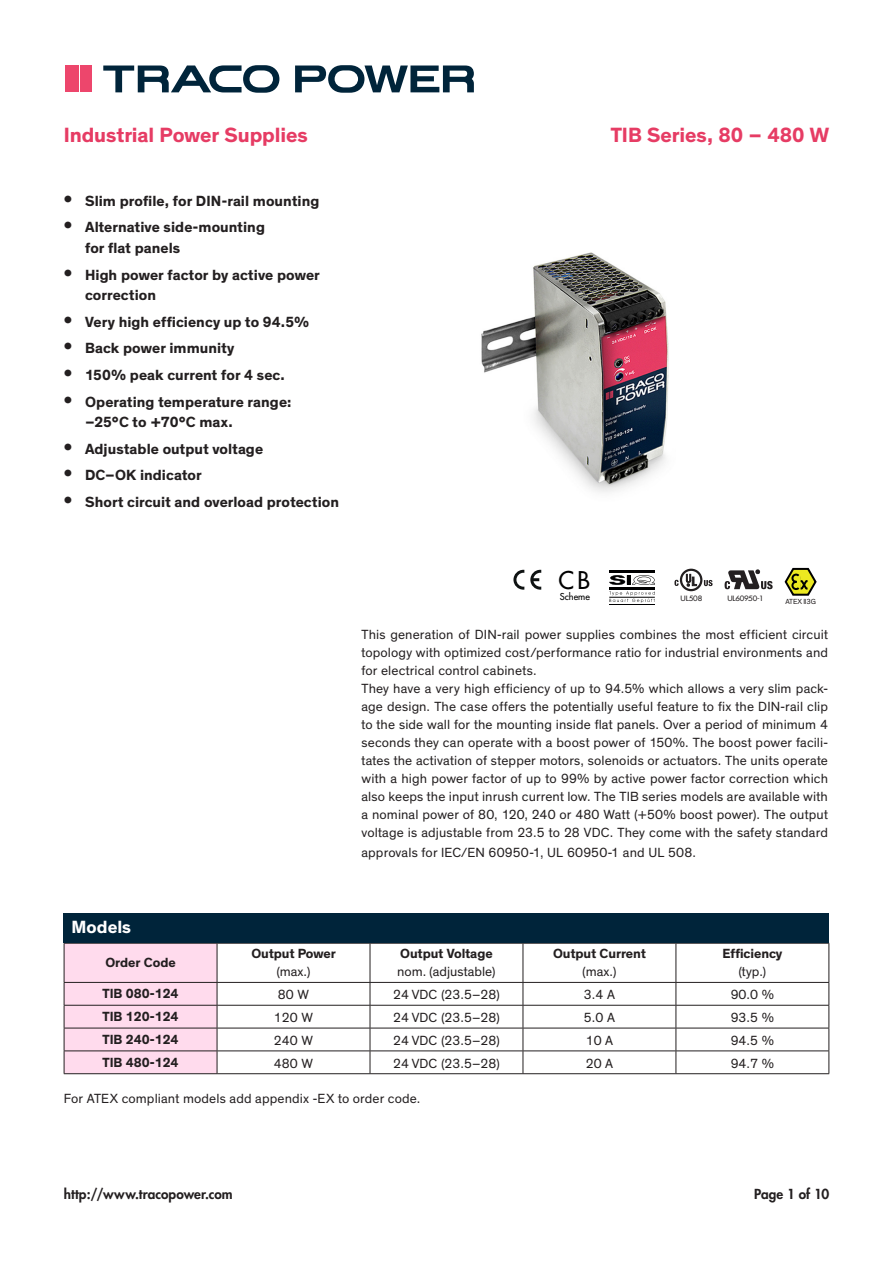
<style>
.page{position:relative;width:893px;height:1263px;background:#fff}
.page>*{position:absolute;margin:0;border:0;box-sizing:border-box;transform-origin:0 0}
.t1{font:23.85px "Futura";color:#000}
.t2{font:700 21px "Theinhardt";letter-spacing:-.005em;color:#e63c64}
.t3{font:700 18px "Theinhardt";color:#fff}
.Features_Heavy{font:700 15px/20.2px "Theinhardt";letter-spacing:.005em;color:#231f20}
.Text_medium{font:13.5px/18px "Theinhardt";letter-spacing:.01em;color:#231f20;text-align:justify}
.Tabelle_Heavy{font:13.5px "Theinhardt";color:#231f20}
.Tabelle_Heavy-2{font:700 13.5px "Theinhardt";color:#231f20}
.Text_light{font:13.5px "Theinhardt";letter-spacing:.01em;color:#231f20}
.t4{font:800 13.5px "Futura";letter-spacing:.005em;color:#231f20}
.t5{font:9.3px "Futura";color:#000}
.Text_light-2{font:7.5px "Theinhardt";letter-spacing:-.03em;color:#231f20}
.t6{font:7.2px "Futura";letter-spacing:-.015em;color:#231f20;scale:1.11 1}
.s1{font-size:21px}
</style>
<div class="page">
<svg style="left:103px;top:65px;width:176px;height:28px"></svg>
<svg style="left:295px;top:65px;width:179px;height:28px"></svg>
<div style="left:65px;top:66px;width:11px;height:26px;background:#ed466c"></div>
<div style="left:80px;top:66px;width:12px;height:26px;background:#ed466c"></div>
<svg style="left:78px;top:66px;width:1px;height:26px"></svg>
<hr style="left:217px;top:943px;width:153px;height:1px;background:#231f20">
<hr style="left:217px;top:982px;width:153px;height:1px;background:#231f20">
<hr style="left:370px;top:982px;width:153px;height:1px;background:#231f20">
<hr style="left:523px;top:982px;width:153px;height:1px;background:#231f20">
<hr style="left:676px;top:982px;width:153px;height:1px;background:#231f20">
<hr style="left:217px;top:1005px;width:153px;height:1px;background:#231f20">
<hr style="left:370px;top:1005px;width:153px;height:1px;background:#231f20">
<hr style="left:523px;top:1005px;width:153px;height:1px;background:#231f20">
<hr style="left:676px;top:1005px;width:153px;height:1px;background:#231f20">
<hr style="left:217px;top:1028px;width:153px;height:1px;background:#231f20">
<hr style="left:370px;top:1028px;width:153px;height:1px;background:#231f20">
<hr style="left:523px;top:1028px;width:153px;height:1px;background:#231f20">
<hr style="left:676px;top:1028px;width:153px;height:1px;background:#231f20">
<hr style="left:217px;top:1073px;width:153px;height:1px;background:#231f20">
<hr style="left:370px;top:1073px;width:153px;height:1px;background:#231f20">
<hr style="left:523px;top:1073px;width:153px;height:1px;background:#231f20">
<hr style="left:676px;top:1073px;width:153px;height:1px;background:#231f20">
<hr style="left:370px;top:943px;width:153px;height:1px;background:#231f20">
<hr style="left:370px;top:943px;width:1px;height:39px;background:#231f20">
<hr style="left:523px;top:943px;width:153px;height:1px;background:#231f20">
<hr style="left:523px;top:943px;width:1px;height:39px;background:#231f20">
<hr style="left:676px;top:943px;width:153px;height:1px;background:#231f20">
<hr style="left:676px;top:943px;width:1px;height:39px;background:#231f20">
<hr style="left:829px;top:943px;width:1px;height:39px;background:#231f20">
<svg style="left:523px;top:983px;width:1px;height:90px"></svg>
<svg style="left:676px;top:983px;width:1px;height:90px"></svg>
<svg style="left:829px;top:983px;width:1px;height:90px"></svg>
<svg style="left:64px;top:943px;width:154px;height:131px"></svg>
<svg style="left:370px;top:983px;width:1px;height:90px"></svg>
<hr style="left:64px;top:1050px;width:153px;height:1px;background:#231f20">
<hr style="left:217px;top:1050px;width:153px;height:1px;background:#231f20">
<hr style="left:370px;top:1050px;width:153px;height:1px;background:#231f20">
<hr style="left:523px;top:1050px;width:153px;height:1px;background:#231f20">
<hr style="left:676px;top:1050px;width:153px;height:1px;background:#231f20">
<div style="left:64px;top:913px;width:765px;height:30px;background:#00243a"></div>
<div style="left:680px;top:569px;width:22px;height:22px;border:2px solid #231f20;border-radius:50%"></div>
<svg style="left:704px;top:580px;width:9px;height:6px"></svg>
<svg style="left:674px;top:580px;width:5px;height:6px"></svg>
<svg style="left:686px;top:574px;width:11px;height:12px"></svg>
<hr style="left:609px;top:604px;width:46px;height:1px;background:#000001">
<hr style="left:609px;top:587px;width:46px;height:3px;background:#000001">
<hr style="left:609px;top:570px;width:46px;height:3px;background:#000001">
<svg style="left:609px;top:575px;width:46px;height:10px"></svg>
<svg style="left:609px;top:591px;width:46px;height:12px"></svg>
<svg style="left:513px;top:570px;width:11px;height:20px"></svg>
<svg style="left:530px;top:570px;width:11px;height:20px"></svg>
<svg style="left:725px;top:570px;width:48px;height:19px"></svg>
<img style="left:481px;top:252px;width:188px;height:240px">
<svg style="left:785px;top:568px;width:32px;height:28px"></svg>
<h2 class="t2" style="left:64px;top:122px;width:246px">Industrial Power Supplies</h2>
<h2 class="t2" style="left:611px;top:122px;width:220px">TIB Series, 80 – 480 W</h2>
<p class="Features_Heavy" style="left:64px;top:191px;width:257px"><span class="s1">•</span> Slim profile, for DIN-rail mounting</p>
<p class="Features_Heavy" style="left:85px;top:217px;width:181px;line-height:21px;text-indent:-21px"><span class="s1">•</span> Alternative side-mounting for flat panels</p>
<p class="Features_Heavy" style="left:85px;top:265px;width:236px;text-indent:-21px"><span class="s1">•</span> High power factor by active power correction</p>
<p class="Features_Heavy" style="left:64px;top:312px;width:247px"><span class="s1">•</span> Very high efficiency up to 94.5%</p>
<p class="Features_Heavy" style="left:64px;top:339px;width:172px"><span class="s1">•</span> Back power immunity</p>
<p class="Features_Heavy" style="left:64px;top:365px;width:223px"><span class="s1">•</span> 150% peak current for 4 sec.</p>
<p class="Features_Heavy" style="left:85px;top:392px;width:208px;text-indent:-21px"><span class="s1">•</span> Operating temperature range: –25°C to +70°C max.</p>
<p class="Features_Heavy" style="left:64px;top:439px;width:201px"><span class="s1">•</span> Adjustable output voltage</p>
<p class="Features_Heavy" style="left:64px;top:465px;width:139px"><span class="s1">•</span> DC–OK indicator</p>
<p class="Features_Heavy" style="left:64px;top:492px;width:277px"><span class="s1">•</span> Short circuit and overload protection</p>
<p class="t1" style="left:558px;top:565px;width:33px">CB</p>
<p class="t5" style="left:560px;top:591px;width:31px">Scheme</p>
<p class="t6" style="left:727px;top:594px;width:34px">UL60950-1</p>
<p class="t6" style="left:680px;top:594px;width:21px">UL508</p>
<p class="Text_light-2" style="left:785px;top:597px;width:32px">ATEX II3G</p>
<p class="Text_medium" style="left:361px;top:626px;width:468px">This generation of DIN-rail power supplies combines the most efficient circuit topology with optimized cost/performance ratio for industrial environments and for electrical control cabinets.</p>
<p class="Text_medium" style="left:361px;top:680px;width:468px">They have a very high efficiency of up to 94.5% which allows a very slim pack&shy;age design. The case offers the potentially useful feature to fix the DIN-rail clip to the side wall for the mounting inside flat panels. Over a period of minimum 4 seconds they can operate with a boost power of 150%. The boost power facili&shy;tates the activation of stepper motors, solenoids or actuators. The units operate with a high power factor of up to 99% by active power factor correction which also keeps the input inrush current low. The TIB series models are available with a nominal power of 80, 120, 240 or 480 Watt (+50% boost power). The output voltage is adjustable from 23.5 to 28 VDC. They come with the safety standard</p>
<p class="Text_medium" style="left:361px;top:844px;width:336px">approvals for IEC/EN 60950-1, UL 60950-1 and UL 508.</p>
<p class="t3" style="left:72px;top:916px;width:61px">Models</p>
<p class="Tabelle_Heavy-2" style="left:105px;top:954px;width:72px">Order Code</p>
<p class="Tabelle_Heavy-2" style="left:251px;top:945px;width:86px">Output Power</p>
<p class="Tabelle_Heavy" style="left:276px;top:964px;width:36px">(max.)</p>
<p class="Tabelle_Heavy-2" style="left:400px;top:945px;width:94px">Output Voltage</p>
<p class="Tabelle_Heavy" style="left:397px;top:964px;width:100px">nom. (adjustable)</p>
<p class="Tabelle_Heavy-2" style="left:553px;top:945px;width:94px">Output Current</p>
<p class="Tabelle_Heavy" style="left:582px;top:964px;width:36px">(max.)</p>
<p class="Tabelle_Heavy-2" style="left:722px;top:945px;width:62px">Efficiency</p>
<p class="Tabelle_Heavy" style="left:738px;top:964px;width:30px">(typ.)</p>
<p class="Tabelle_Heavy-2" style="left:103px;top:985px;width:78px">TIB 080-124</p>
<p class="Tabelle_Heavy" style="left:278px;top:987px;width:33px">80 W</p>
<p class="Tabelle_Heavy" style="left:393px;top:987px;width:108px">24 VDC (23.5–28)</p>
<p class="Tabelle_Heavy" style="left:584px;top:987px;width:33px">3.4 A</p>
<p class="Tabelle_Heavy" style="left:731px;top:987px;width:45px">90.0 %</p>
<p class="Tabelle_Heavy-2" style="left:103px;top:1008px;width:78px">TIB 120-124</p>
<p class="Tabelle_Heavy" style="left:274px;top:1010px;width:41px">120 W</p>
<p class="Tabelle_Heavy" style="left:393px;top:1010px;width:108px">24 VDC (23.5–28)</p>
<p class="Tabelle_Heavy" style="left:584px;top:1010px;width:33px">5.0 A</p>
<p class="Tabelle_Heavy" style="left:731px;top:1010px;width:45px">93.5 %</p>
<p class="Tabelle_Heavy-2" style="left:103px;top:1031px;width:78px">TIB 240-124</p>
<p class="Tabelle_Heavy" style="left:274px;top:1032px;width:41px">240 W</p>
<p class="Tabelle_Heavy" style="left:393px;top:1032px;width:108px">24 VDC (23.5–28)</p>
<p class="Tabelle_Heavy" style="left:586px;top:1032px;width:29px">10 A</p>
<p class="Tabelle_Heavy" style="left:731px;top:1032px;width:45px">94.5 %</p>
<p class="Tabelle_Heavy-2" style="left:103px;top:1054px;width:78px">TIB 480-124</p>
<p class="Tabelle_Heavy" style="left:274px;top:1055px;width:41px">480 W</p>
<p class="Tabelle_Heavy" style="left:393px;top:1055px;width:108px">24 VDC (23.5–28)</p>
<p class="Tabelle_Heavy" style="left:586px;top:1055px;width:29px">20 A</p>
<p class="Tabelle_Heavy" style="left:731px;top:1055px;width:45px">94.7 %</p>
<p class="Text_light" style="left:64px;top:1090px;width:358px">For ATEX compliant models add appendix -EX to order code.</p>
<p class="t4" style="left:64px;top:1185px;width:170px">http://www.tracopower.com</p>
<p class="t4" style="left:754px;top:1185px;width:77px">Page 1 of 10</p>
</div>
